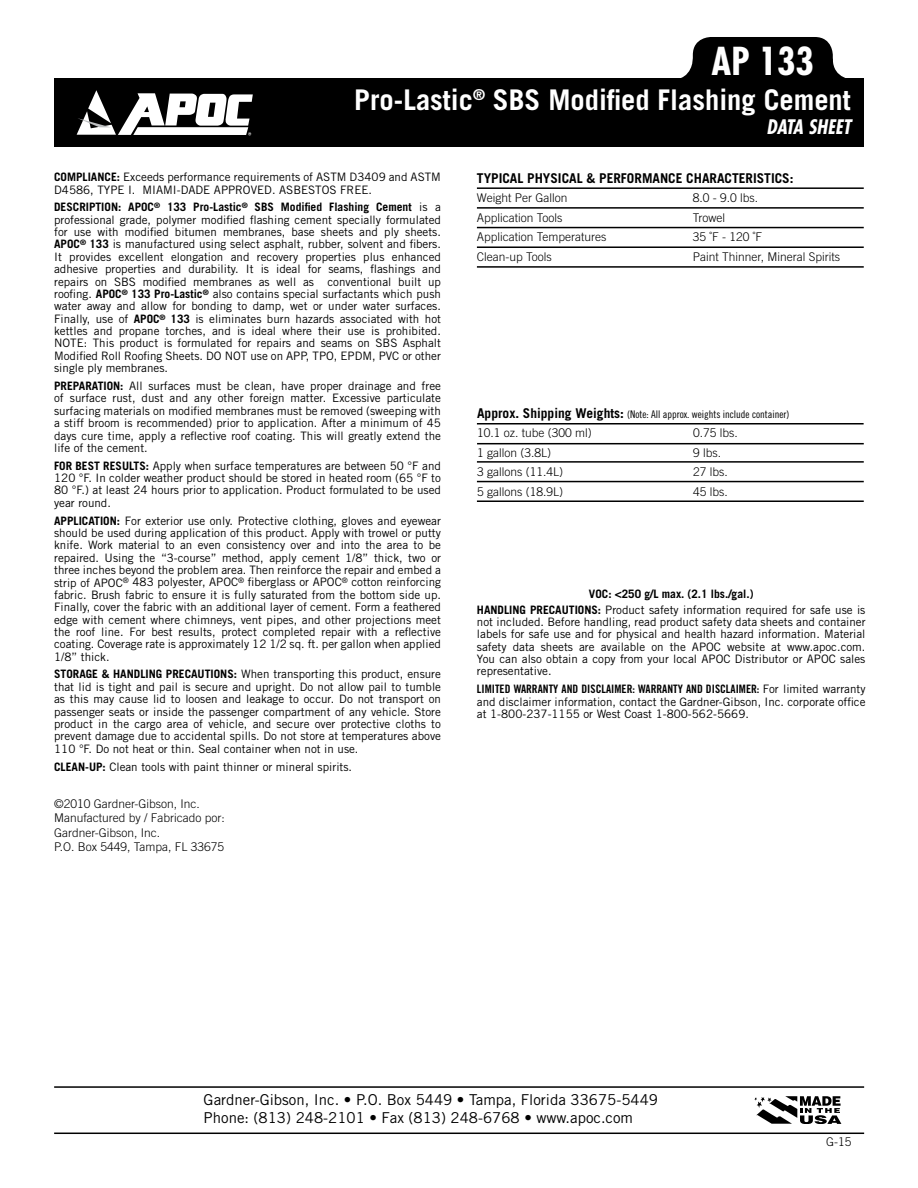
<style>
.page{position:relative;width:918px;height:1188px;background:#fff}
.page>*{position:absolute;margin:0;border:0;box-sizing:border-box;transform-origin:0 0}
.t1{font:700 condensed 37.5px "Futura Std";color:#fff}
.t2{font:700 28.5px "Trade Gothic LT Std";color:#fff}
.t3{font:italic 700 condensed 19.5px "Futura Std";color:#fff}
.t4{font:15px/18px "Trade Gothic LT Std";color:#000}
.t5{font:700 13.5px "Trade Gothic LT Std";color:#000}
.t6{font:300 12px/14.4px "Trade Gothic LT Std";color:#000}
.t7{font:11.7px/12.5px "Trade Gothic LT Std";color:#000;text-align:justify}
.t8{font:700 11.7px/15.6px "Trade Gothic LT Std";color:#000;text-align:center}
.t9{font:11.7px "Trade Gothic LT Std Bd Cn 20";color:#000}
.t10{font:10.5px "Trade Gothic LT Std Cn 18";color:#000}
.s1{font-weight:700}
.s2{font-family:"Trade Gothic LT Std";font-weight:700;font-size:13.5px}
.s3{font-weight:400}
.s4{font-family:"Trade Gothic LT Std"}
</style>
<div class="page">
<div style="left:54px;top:79px;width:810px;height:68px;background:#000"></div>
<svg style="left:77px;top:90px;width:176px;height:45px"></svg>
<hr style="left:477px;top:443px;width:387px;height:1px;background:#000">
<hr style="left:477px;top:423px;width:387px;height:2px;background:#000">
<hr style="left:54px;top:1086px;width:810px;height:2px;background:#000">
<hr style="left:54px;top:1133px;width:810px;height:1px;background:#000">
<svg style="left:754px;top:1096px;width:88px;height:28px"></svg>
<hr style="left:477px;top:207px;width:387px;height:2px;background:#000">
<hr style="left:477px;top:227px;width:387px;height:1px;background:#000">
<hr style="left:477px;top:246px;width:387px;height:2px;background:#000">
<hr style="left:477px;top:266px;width:387px;height:2px;background:#000">
<hr style="left:477px;top:187px;width:387px;height:2px;background:#000">
<div style="left:672px;top:59px;width:182px;height:80px;background:#000;border-radius:21px"></div>
<div style="left:693px;top:37px;width:140px;height:43px;background:#000;border-radius:18px"></div>
<hr style="left:477px;top:461px;width:387px;height:2px;background:#000">
<hr style="left:477px;top:481px;width:387px;height:1px;background:#000">
<hr style="left:477px;top:500px;width:387px;height:2px;background:#000">
<h1 class="t1" style="left:712px;top:38px;width:104px">AP 133</h1>
<h2 class="t2" style="left:354px;top:83px;width:498px">Pro-Lastic<sup>®</sup> SBS Modified Flashing Cement</h2>
<h3 class="t3" style="left:766px;top:114px;width:86px">DATA SHEET</h3>
<p class="t7" style="left:54px;top:171px;width:388px"><span class="s1">COMPLIANCE:</span> Exceeds performance requirements of ASTM D3409 and ASTM<br>D4586, TYPE I. MIAMI-DADE APPROVED. ASBESTOS FREE.</p>
<p class="t7" style="left:54px;top:201px;width:388px"><span class="s1">DESCRIPTION: APOC</span><sup>®</sup> <span class="s1">133 Pro-Lastic</span><sup>®</sup> <span class="s1">SBS Modified Flashing Cement</span> is a professional grade, polymer modified flashing cement specially formulated for use with modified bitumen membranes, base sheets and ply sheets.<br><span class="s1">APOC</span><sup>®</sup> <span class="s1">133</span> is manufactured using select asphalt, rubber, solvent and fibers.<br>It provides excellent elongation and recovery properties plus enhanced adhesive properties and durability. It is ideal for seams, flashings and repairs on SBS modified membranes as well as conventional built up roofing. <span class="s1">APOC</span><sup>®</sup> <span class="s1">133 Pro-Lastic</span><sup>®</sup> also contains special surfactants which push water away and allow for bonding to damp, wet or under water surfaces.<br>Finally, use of <span class="s1">APOC</span><sup>®</sup> <span class="s1">133</span> is eliminates burn hazards associated with hot kettles and propane torches, and is ideal where their use is prohibited.<br>NOTE: This product is formulated for repairs and seams on SBS Asphalt Modified Roll Roofing Sheets. DO NOT use on APP, TPO, EPDM, PVC or other single ply membranes.</p>
<p class="t7" style="left:54px;top:379px;width:388px"><span class="s1">PREPARATION:</span> All surfaces must be clean, have proper drainage and free of surface rust, dust and any other foreign matter. Excessive particulate surfacing materials on modified membranes must be removed (sweeping with a stiff broom is recommended) prior to application. After a minimum of 45 days cure time, apply a reflective roof coating. This will greatly extend the life of the cement.</p>
<p class="t7" style="left:54px;top:459px;width:388px"><span class="s1">FOR BEST RESULTS:</span> Apply when surface temperatures are between 50 °F and 120 °F. In colder weather product should be stored in heated room (65 °F to 80 °F.) at least 24 hours prior to application. Product formulated to be used year round.</p>
<p class="t7" style="left:54px;top:514px;width:388px"><span class="s1">APPLICATION:</span> For exterior use only. Protective clothing, gloves and eyewear should be used during application of this product. Apply with trowel or putty knife. Work material to an even consistency over and into the area to be repaired. Using the “3-course” method, apply cement 1/8” thick, two or three inches beyond the problem area. Then reinforce the repair and embed a strip of APOC<sup>®</sup> 483 polyester, APOC<sup>®</sup> fiberglass or APOC<sup>®</sup> cotton reinforcing fabric. Brush fabric to ensure it is fully saturated from the bottom side up.<br>Finally, cover the fabric with an additional layer of cement. Form a feathered edge with cement where chimneys, vent pipes, and other projections meet the roof line. For best results, protect completed repair with a reflective coating. Coverage rate is approximately 12 1/2 sq. ft. per gallon when applied 1/8” thick.</p>
<p class="t7" style="left:54px;top:668px;width:388px"><span class="s1">STORAGE &amp; HANDLING PRECAUTIONS:</span> When transporting this product, ensure that lid is tight and pail is secure and upright. Do not allow pail to tumble as this may cause lid to loosen and leakage to occur. Do not transport on passenger seats or inside the passenger compartment of any vehicle. Store product in the cargo area of vehicle, and secure over protective cloths to prevent damage due to accidental spills. Do not store at temperatures above 110 °F. Do not heat or thin. Seal container when not in use.</p>
<p class="t7" style="left:54px;top:760px;width:300px"><span class="s1">CLEAN-UP:</span> Clean tools with paint thinner or mineral spirits.</p>
<p class="t6" style="left:54px;top:796px;width:172px">©2010 Gardner-Gibson, Inc.<br>Manufactured by / Fabricado por:<br>Gardner-Gibson, Inc.<br>P.O. Box 5449, Tampa, FL 33675</p>
<p class="t5" style="left:477px;top:169px;width:318px">TYPICAL PHYSICAL &amp; PERFORMANCE CHARACTERISTICS:</p>
<p class="t6" style="left:477px;top:191px;width:92px">Weight Per Gallon</p>
<p class="t6" style="left:693px;top:191px;width:67px">8.0 - 9.0 lbs.</p>
<p class="t6" style="left:477px;top:210px;width:87px">Application Tools</p>
<p class="t6" style="left:693px;top:210px;width:34px">Trowel</p>
<p class="t6" style="left:477px;top:230px;width:131px">Application Temperatures</p>
<p class="t6" style="left:693px;top:230px;width:71px">35 ˚F - 120 ˚F</p>
<p class="t6" style="left:477px;top:249px;width:76px">Clean-up Tools</p>
<p class="t6" style="left:693px;top:249px;width:149px">Paint Thinner, Mineral Spirits</p>
<p class="t10" style="left:477px;top:408px;width:314px"><span class="s2">Approx. Shipping Weights:</span> (Note: All approx. weights include container)</p>
<p class="t6" style="left:477px;top:426px;width:116px">10.1 oz. tube (300 ml)</p>
<p class="t6" style="left:693px;top:426px;width:46px">0.75 lbs.</p>
<p class="t6" style="left:477px;top:445px;width:76px">1 gallon (3.8L)</p>
<p class="t6" style="left:693px;top:445px;width:30px">9 lbs.</p>
<p class="t6" style="left:477px;top:465px;width:88px">3 gallons (11.4L)</p>
<p class="t6" style="left:693px;top:465px;width:36px">27 lbs.</p>
<p class="t6" style="left:477px;top:484px;width:88px">5 gallons (18.9L)</p>
<p class="t6" style="left:693px;top:484px;width:36px">45 lbs.</p>
<p class="t8" style="left:477px;top:586px;width:390px">VOC: &lt;250 g/L max. (2.1 lbs./gal.)<br>HANDLING PRECAUTIONS: <span class="s3">Product safety information required for safe use is</span></p>
<p class="t7" style="left:477px;top:615px;width:390px">not included. Before handling, read product safety data sheets and container labels for safe use and for physical and health hazard information. Material safety data sheets are available on the APOC website at www.apoc.com.<br>You can also obtain a copy from your local APOC Distributor or APOC sales representative.</p>
<p class="t9" style="left:477px;top:682px;width:390px">LIMITED WARRANTY AND DISCLAIMER: WARRANTY AND DISCLAIMER: <span class="s4">For limited warranty</span></p>
<p class="t7" style="left:477px;top:695px;width:390px">and disclaimer information, contact the Gardner-Gibson, Inc. corporate office at 1-800-237-1155 or West Coast 1-800-562-5669.</p>
<p class="t4" style="left:204px;top:1090px;width:456px">Gardner-Gibson, Inc. • P.O. Box 5449 • Tampa, Florida 33675-5449<br>Phone: (813) 248-2101 • Fax (813) 248-6768 • www.apoc.com</p>
<p class="t6" style="left:826px;top:1134px;width:27px">G-15</p>
</div>
